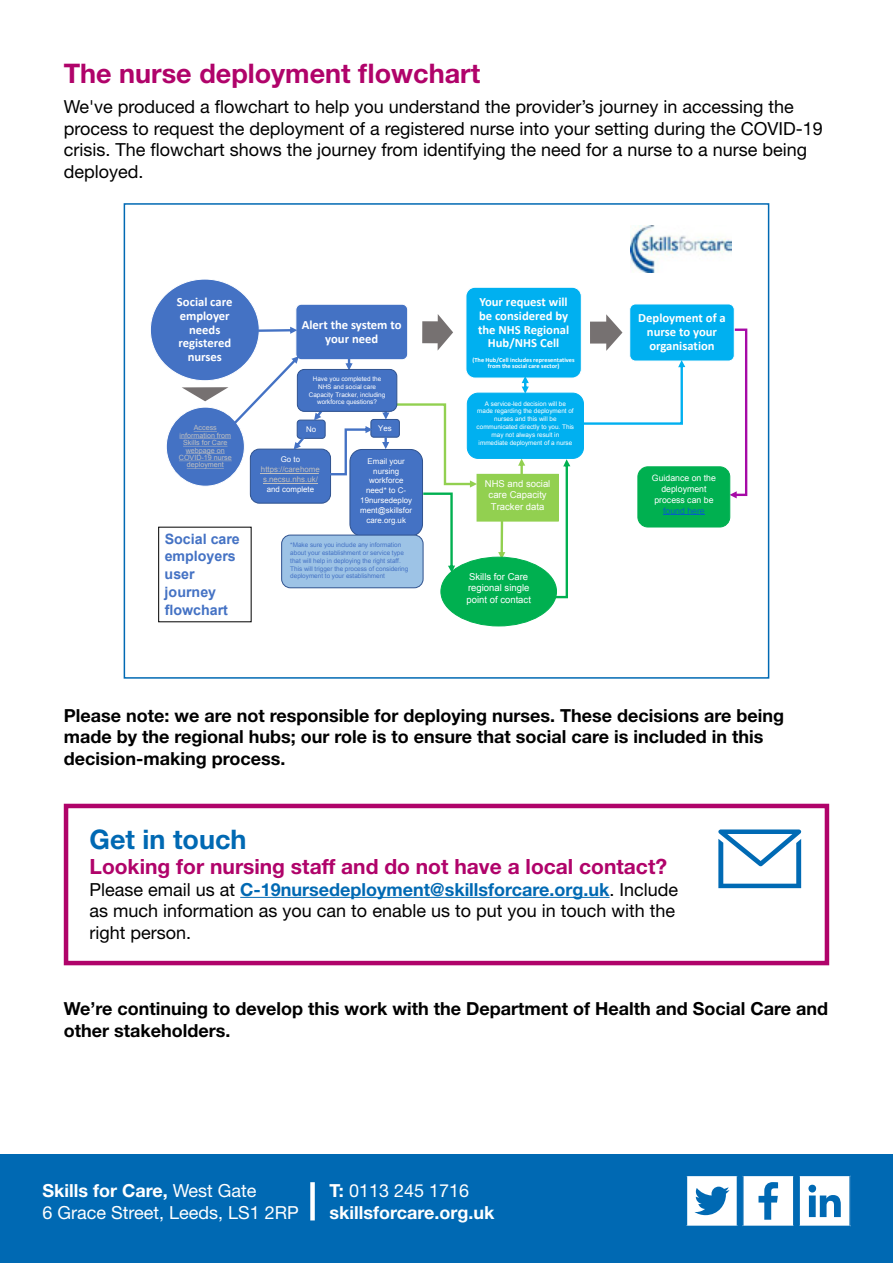
<style>
.page{position:relative;width:893px;height:1263px;background:#fff}
.page>*{position:absolute;margin:0;border:0;box-sizing:border-box;transform-origin:0 0}
.t1{font:700 27px "Helvetica Neue LT Std";color:#b0036a}
.t2{font:700 27px "Helvetica Neue LT Std";color:#0069b3}
.t3{font:700 21px "Helvetica Neue LT Std";color:#b0036a}
.t4{font:18px/21.6px "Helvetica Neue LT Std";color:#000}
.t5{font:700 18px/21.6px "Helvetica Neue LT Std";color:#000}
.t6{font:18px/21.6px "Helvetica Neue LT Std";color:#fff}
.t7{font:700 18px/21.6px "Helvetica Neue LT Std";color:#fff}
.t8{font:700 14.25px/17.7px "Arial";color:#4472c4}
.t9{font:700 12.6px/14px "Calibri";color:#fff;text-align:center}
.t10{font:9.45px/11.9px "Arial";color:#fff}
.t11{font:8.7px/10.8px "Arial";color:#fff;text-align:center}
.t12{font:8.7px "Arial";color:#0563c1}
.t13{font:7.95px/9.8px "Arial";color:#fff;text-align:center}
.t14{font:7.95px/9.9px "Arial";color:#bfbfbf}
.t15{font:7.2px/7.4px "Arial";letter-spacing:.005em;color:#bfbfbf;text-align:center}
.t16{font:6.3px/7.8px "Arial";letter-spacing:-.005em;color:#fff;text-align:center}
.t17{font:6.3px/7.8px "Arial";color:#4472c4}
.t18{font:700 6.3px/6.9px "Calibri";color:#fff;text-align:center}
.s1{font-weight:700;color:#0069b3}
.s2{font-weight:700}
.s3{font-weight:400}
</style>
<div class="page">
<div style="left:0;top:1155px;width:893px;height:108px;background:#0069b3"></div>
<div style="left:310px;top:1182px;width:5px;height:38px;background:#fff"></div>
<div style="left:799px;top:1175px;width:51px;height:51px;background:#fff"></div>
<hr style="left:798px;top:1174px;width:53px;height:2px;background:#0069b3">
<hr style="left:798px;top:1176px;width:2px;height:50px;background:#0069b3">
<hr style="left:849px;top:1176px;width:2px;height:50px;background:#0069b3">
<svg style="left:808px;top:1185px;width:33px;height:32px"></svg>
<div style="left:743px;top:1175px;width:51px;height:51px;background:#fff"></div>
<hr style="left:742px;top:1174px;width:52px;height:2px;background:#0069b3">
<hr style="left:793px;top:1176px;width:1px;height:50px;background:#0069b3">
<svg style="left:758px;top:1182px;width:20px;height:38px"></svg>
<div style="left:686px;top:1175px;width:51px;height:51px;background:#fff"></div>
<hr style="left:686px;top:1174px;width:52px;height:2px;background:#0069b3">
<hr style="left:686px;top:1176px;width:1px;height:50px;background:#0069b3">
<svg style="left:694px;top:1186px;width:35px;height:29px"></svg>
<svg style="left:498px;top:459px;width:27px;height:100px"></svg>
<svg style="left:725px;top:329px;width:22px;height:169px"></svg>
<div style="left:295px;top:304px;width:113px;height:56px;background:#4472c4;border:1px solid #fff;border-radius:6px"></div>
<svg style="left:422px;top:314px;width:31px;height:37px"></svg>
<div style="left:466px;top:287px;width:116px;height:91px;background:#00b0f0;border:1px solid #fff;border-radius:9px"></div>
<svg style="left:590px;top:314px;width:32px;height:37px"></svg>
<div style="left:629px;top:304px;width:106px;height:57px;background:#00b0f0;border:1px solid #fff;border-radius:6px"></div>
<div style="left:150px;top:279px;width:109px;height:102px;background:#4472c4;border-radius:50%"></div>
<div style="left:166px;top:407px;width:78px;height:79px;background:#4472c4;border-radius:50%"></div>
<svg style="left:179px;top:461px;width:53px;height:1px"></svg>
<svg style="left:187px;top:468px;width:37px;height:1px"></svg>
<div style="left:297px;top:420px;width:29px;height:19px;background:#4472c4;border:1px solid #2f528f;border-radius:3px"></div>
<div style="left:370px;top:419px;width:30px;height:19px;background:#4472c4;border:1px solid #2f528f;border-radius:3px"></div>
<div style="left:250px;top:449px;width:81px;height:55px;background:#4472c4;border:1px solid #2f528f;border-radius:9px"></div>
<hr style="left:261px;top:473px;width:59px;height:1px;background:#bfbfbf">
<hr style="left:263px;top:483px;width:55px;height:1px;background:#bfbfbf">
<div style="left:467px;top:393px;width:117px;height:66px;background:#00b0f0;border:1px solid #00b0f0;border-radius:11px"></div>
<div style="left:350px;top:449px;width:73px;height:87px;background:#4472c4;border:1px solid #2f528f;border-radius:12px"></div>
<div style="left:281px;top:535px;width:142px;height:53px;background:#9dc3e6;border:1px solid #2f528f;border-radius:9px"></div>
<svg style="left:258px;top:327px;width:39px;height:7px"></svg>
<div style="left:441px;top:557px;width:115px;height:69px;background:#00b050;border-radius:50%"></div>
<div style="left:477px;top:474px;width:81px;height:47px;background:#92d050"></div>
<svg style="left:314px;top:412px;width:8px;height:8px"></svg>
<svg style="left:179px;top:356px;width:126px;height:98px"></svg>
<svg style="left:319px;top:426px;width:54px;height:49px"></svg>
<svg style="left:345px;top:358px;width:8px;height:11px"></svg>
<svg style="left:544px;top:459px;width:26px;height:142px"></svg>
<svg style="left:382px;top:403px;width:95px;height:170px"></svg>
<svg style="left:522px;top:376px;width:7px;height:18px"></svg>
<div style="left:637px;top:466px;width:93px;height:61px;background:#00b050;border:1px solid #00b050;border-radius:10px"></div>
<hr style="left:663px;top:515px;width:42px;height:1px;background:#0563c1">
<div style="left:297px;top:369px;width:100px;height:43px;background:#4472c4;border:1px solid #2f528f;border-radius:7px"></div>
<img style="left:630px;top:225px;width:101px;height:48px">
<svg style="left:584px;top:360px;width:101px;height:65px"></svg>
<div style="left:124px;top:203px;width:645px;height:476px;border:2px solid #0069b3"></div>
<hr style="left:240px;top:897px;width:370px;height:1px;background:#0069b3">
<div style="left:64px;top:804px;width:765px;height:161px;border:4px solid #b0036a"></div>
<svg style="left:718px;top:829px;width:83px;height:59px"></svg>
<h1 class="t1" style="left:64px;top:57px;width:418px">The nurse deployment flowchart</h1>
<p class="t4" style="left:64px;top:96px;width:760px">We've produced a flowchart to help you understand the provider’s journey in accessing the process to request the deployment of a registered nurse into your setting during the COVID-19 crisis. The flowchart shows the journey from identifying the need for a nurse to a nurse being deployed.</p>
<p class="t9" style="left:177px;top:294px;width:57px">Social care employer needs registered nurses</p>
<p class="t9" style="left:302px;top:317px;width:101px">Alert the system to your need</p>
<p class="t16" style="left:309px;top:375px;width:78px">Have you completed the<br>NHS and social care<br>Capacity Tracker, including workforce questions?</p>
<p class="t15" style="left:179px;top:424px;width:54px">Access information from<br>Skills for Care webpage on<br>COVID-19 nurse deployment</p>
<p class="t13" style="left:306px;top:424px;width:12px">No</p>
<p class="t13" style="left:378px;top:423px;width:15px">Yes</p>
<p class="t13" style="left:281px;top:455px;width:21px">Go to</p>
<p class="t14" style="left:261px;top:465px;width:60px">https://carehome s.necsu.nhs.uk/</p>
<p class="t13" style="left:267px;top:484px;width:49px">and complete</p>
<p class="t13" style="left:360px;top:456px;width:53px">Email your nursing workforce need* to C-<br>19nursedeploy ment@skillsfor care.org.uk</p>
<p class="t17" style="left:290px;top:541px;width:120px">*Make sure you include any information about your establishment or service type that will help in deploying the right staff.<br>This will trigger the process of considering deployment to your establishment</p>
<p class="t8" style="left:165px;top:530px;width:77px">Social care employers user journey flowchart</p>
<p class="t9" style="left:478px;top:294px;width:92px">Your request will be considered by the NHS Regional<br>Hub/NHS Cell</p>
<p class="t18" style="left:472px;top:356px;width:104px">(The Hub/Cell includes representatives from the social care sector)</p>
<p class="t16" style="left:477px;top:399px;width:99px">A service-led decision will be made regarding the deployment of nurses and this will be communicated directly to you. This may not always result in immediate deployment of a nurse</p>
<p class="t10" style="left:485px;top:477px;width:67px;text-align:center">NHS and social care Capacity<br>Tracker data</p>
<p class="t10" style="left:466px;top:570px;width:66px">Skills for Care regional single point of contact</p>
<p class="t9" style="left:638px;top:311px;width:89px">Deployment of a nurse to your organisation</p>
<p class="t11" style="left:652px;top:473px;width:66px">Guidance on the deployment process can be</p>
<p class="t12" style="left:663px;top:505px;width:43px">found here</p>
<p class="t5" style="left:64px;top:704px;width:722px">Please note: we are not responsible for deploying nurses. These decisions are being made by the regional hubs; our role is to ensure that social care is included in this decision-making process.</p>
<h1 class="t2" style="left:90px;top:822px;width:159px">Get in touch</h1>
<p class="t3" style="left:90px;top:853px;width:579px">Looking for nursing staff and do not have a local contact?</p>
<p class="t4" style="left:90px;top:878px;width:590px">Please email us at <span class="s1">C-19nursedeployment@skillsforcare.org.uk</span>. Include as much information as you can to enable us to put you in touch with the right person.</p>
<p class="t5" style="left:64px;top:997px;width:766px">We’re continuing to develop this work with the Department of Health and Social Care and other stakeholders.</p>
<p class="t6" style="left:43px;top:1180px;width:258px"><span class="s2">Skills for Care,</span> West Gate<br>6 Grace Street, Leeds, LS1 2RP</p>
<p class="t7" style="left:330px;top:1179px;width:166px">T: <span class="s3">0113 245 1716 </span>skillsforcare.org.uk</p>
</div>
